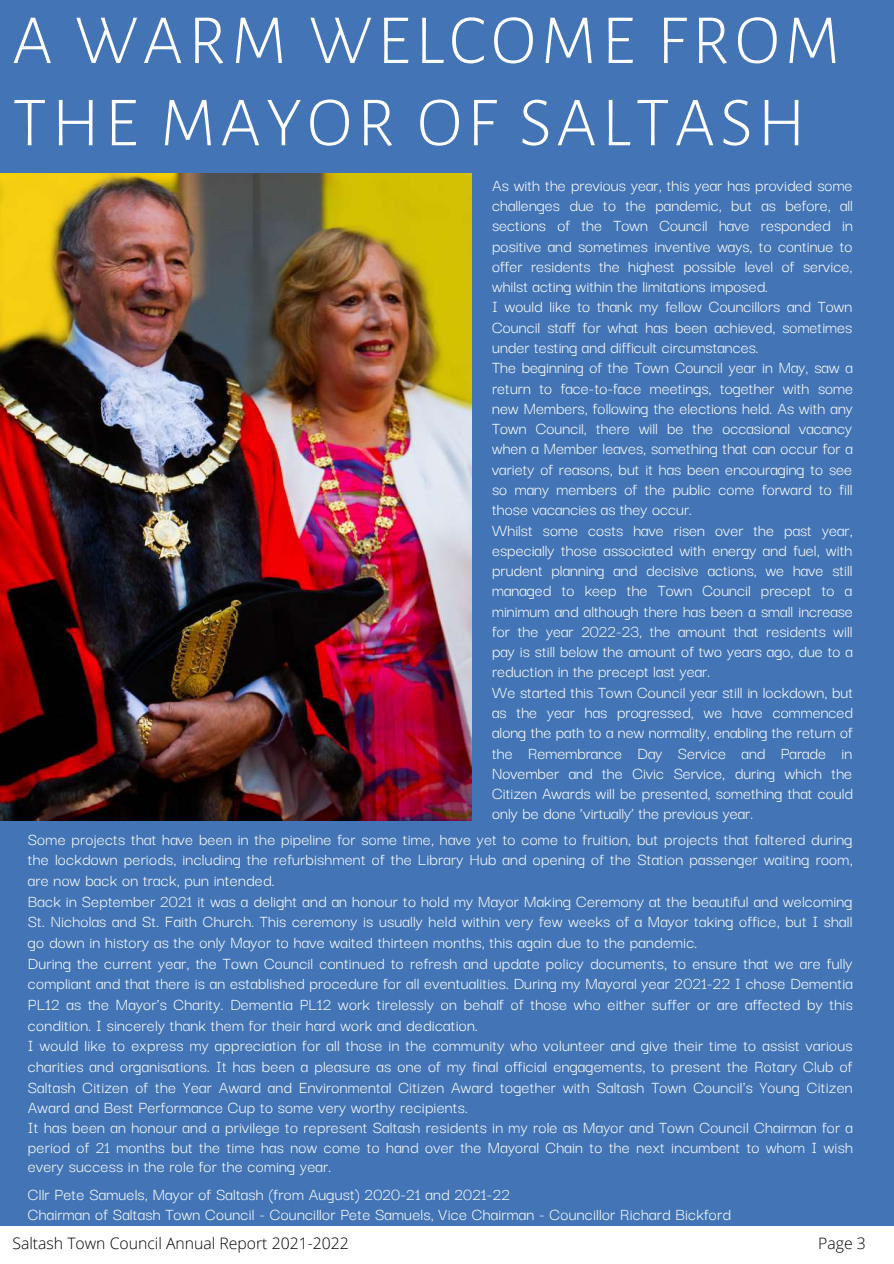
<style>
.page{position:relative;width:894px;height:1264px;background:#fff}
.page>*{position:absolute;margin:0;border:0;box-sizing:border-box;transform-origin:0 0}
.t1{font:300 70.95px/82.2px "Alegreya Sans";letter-spacing:.07em;color:#fff}
.t2{font:18px/20.2px "Darker Grotesque";letter-spacing:.01em;color:#fff}
.t3{font:300 15.75px "Open Sans";color:#000}
</style>
<div class="page">
<div style="left:0;top:0;width:893px;height:1263px;background:#4375b6"></div>
<div style="left:0;top:1226px;width:893px;height:37px;background:#fff"></div>
<img style="left:0;top:173px;width:471px;height:647px">
<h1 class="t1" style="left:12px;top:1px;width:829px">A WARM WELCOME FROM<br>THE MAYOR OF SALTASH</h1>
<p class="t2" style="left:492px;top:174px;width:362px">As with the previous year, this year has provided some challenges due to the pandemic, but as before, all sections of the Town Council have responded in positive and sometimes inventive ways, to continue to offer residents the highest possible level of service, whilst acting within the limitations imposed.<br>I would like to thank my fellow Councillors and Town Council staff for what has been achieved, sometimes under testing and difficult circumstances.<br>The beginning of the Town Council year in May, saw a return to face-to-face meetings, together with some new Members, following the elections held. As with any Town Council, there will be the occasional vacancy when a Member leaves, something that can occur for a variety of reasons, but it has been encouraging to see so many members of the public come forward to fill those vacancies as they occur.<br>Whilst some costs have risen over the past year, especially those associated with energy and fuel, with prudent planning and decisive actions, we have still managed to keep the Town Council precept to a minimum and although there has been a small increase for the year 2022-23, the amount that residents will pay is still below the amount of two years ago, due to a reduction in the precept last year.<br>We started this Town Council year still in lockdown, but as the year has progressed, we have commenced along the path to a new normality, enabling the return of the Remembrance Day Service and Parade in November and the Civic Service, during which the Citizen Awards will be presented, something that could only be done ‘virtually’ the previous year.</p>
<p class="t2" style="left:28px;top:827px;width:826px">Some projects that have been in the pipeline for some time, have yet to come to fruition, but projects that faltered during the lockdown periods, including the refurbishment of the Library Hub and opening of the Station passenger waiting room, are now back on track, pun intended.<br>Back in September 2021 it was a delight and an honour to hold my Mayor Making Ceremony at the beautiful and welcoming St. Nicholas and St. Faith Church. This ceremony is usually held within very few weeks of a Mayor taking office, but I shall go down in history as the only Mayor to have waited thirteen months, this again due to the pandemic.<br>During the current year, the Town Council continued to refresh and update policy documents, to ensure that we are fully compliant and that there is an established procedure for all eventualities. During my Mayoral year 2021-22 I chose Dementia PL12 as the Mayor's Charity. Dementia PL12 work tirelessly on behalf of those who either suffer or are affected by this condition. I sincerely thank them for their hard work and dedication.<br>I would like to express my appreciation for all those in the community who volunteer and give their time to assist various charities and organisations. It has been a pleasure as one of my final official engagements, to present the Rotary Club of Saltash Citizen of the Year Award and Environmental Citizen Award together with Saltash Town Council's Young Citizen Award and Best Performance Cup to some very worthy recipients.<br>It has been an honour and a privilege to represent Saltash residents in my role as Mayor and Town Council Chairman for a period of 21 months but the time has now come to hand over the Mayoral Chain to the next incumbent to whom I wish every success in the role for the coming year.</p>
<p class="t2" style="left:28px;top:1182px;width:704px">Cllr Pete Samuels, Mayor of Saltash (from August) 2020-21 and 2021-22<br>Chairman of Saltash Town Council - Councillor Pete Samuels, Vice Chairman - Councillor Richard Bickford</p>
<p class="t3" style="left:12px;top:1232px;width:338px">Saltash Town Council Annual Report 2021-2022</p>
<p class="t3" style="left:818px;top:1232px;width:49px">Page 3</p>
</div>
